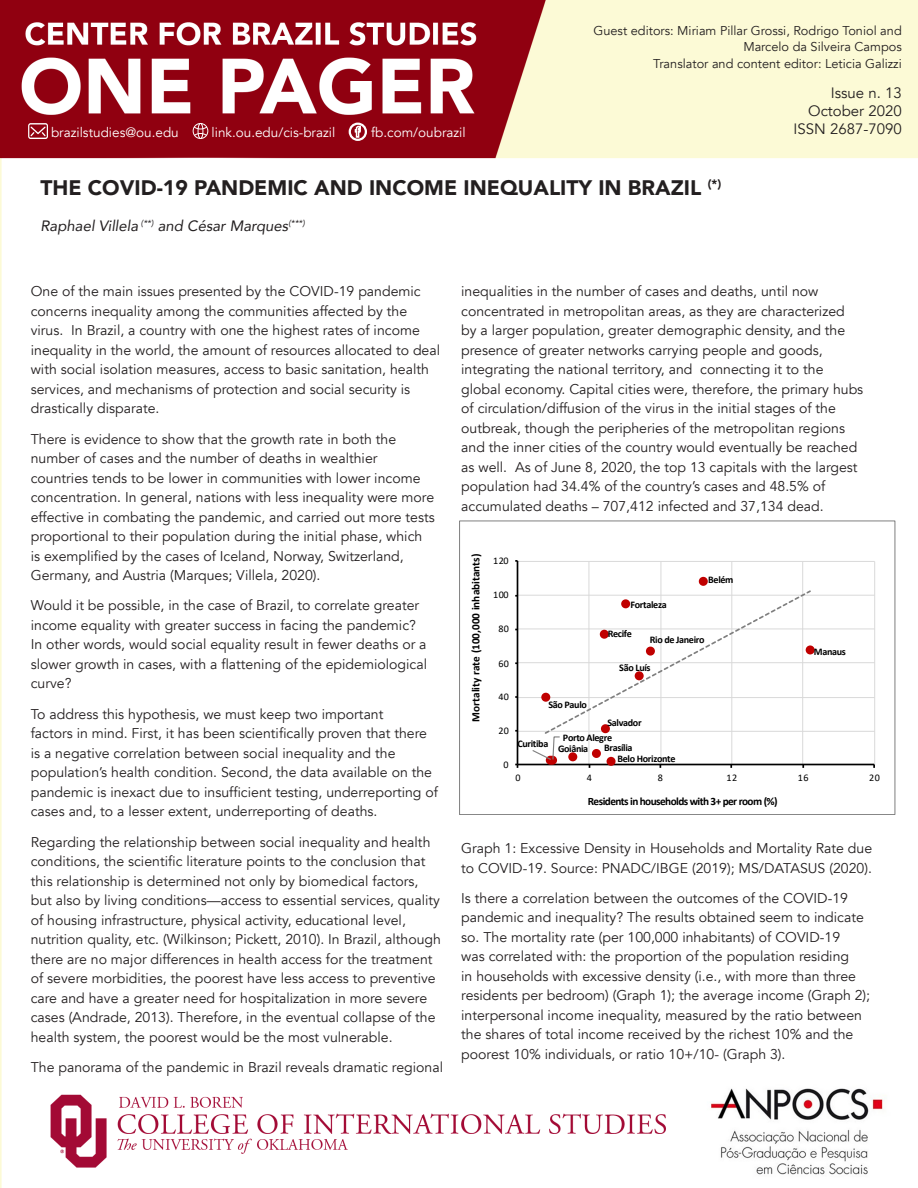
<style>
.page{position:relative;width:918px;height:1188px;background:#fff}
.page>*{position:absolute;margin:0;border:0;box-sizing:border-box;transform-origin:0 0}
.t1{font:900 21px "Avenir";color:#231f20}
.t2{font:italic 15px "Avenir";color:#231f20}
.t3{font:15px "Avenir";color:#231f20}
.t4{font:14.1px/19.5px "Avenir";color:#231f20}
.t5{font:13.5px "Avenir";color:#fff}
.t6{font:12.75px/15.3px "Avenir";color:#231f20;text-align:right}
.t7{font:700 11.25px "Calibri";letter-spacing:-.05em;color:#000}
.t8{font:700 11.25px "Calibri";color:#000}
.t9{font:700 10.2px/11.2px "Calibri";letter-spacing:-.035em;color:#000}
.t10{font:10.2px "Calibri";letter-spacing:.05em;color:#000}
</style>
<div class="page">
<img style="left:0;top:0;width:918px;height:1188px">
<div style="left:31px;top:282px;width:843px;height:792px;background:#fff"></div>
<svg style="left:193px;top:123px;width:15px;height:16px"></svg>
<svg style="left:28px;top:123px;width:20px;height:16px"></svg>
<div style="left:349px;top:123px;width:18px;height:18px;border:2px solid #fff;border-radius:8px"></div>
<svg style="left:354px;top:125px;width:8px;height:14px"></svg>
<div style="left:459px;top:520px;width:435px;height:294px;background:#fff"></div>
<hr style="left:518px;top:731px;width:357px;height:1px;background:#d9d9d9">
<hr style="left:518px;top:697px;width:357px;height:1px;background:#d9d9d9">
<hr style="left:518px;top:662px;width:357px;height:1px;background:#d9d9d9">
<hr style="left:518px;top:629px;width:357px;height:1px;background:#d9d9d9">
<hr style="left:518px;top:595px;width:357px;height:1px;background:#d9d9d9">
<hr style="left:518px;top:561px;width:357px;height:1px;background:#d9d9d9">
<hr style="left:589px;top:561px;width:1px;height:204px;background:#d9d9d9">
<hr style="left:661px;top:561px;width:1px;height:204px;background:#d9d9d9">
<hr style="left:731px;top:561px;width:1px;height:204px;background:#d9d9d9">
<hr style="left:802px;top:561px;width:1px;height:204px;background:#d9d9d9">
<hr style="left:874px;top:561px;width:1px;height:204px;background:#d9d9d9">
<hr style="left:517px;top:561px;width:1px;height:204px;background:#000">
<hr style="left:518px;top:764px;width:356px;height:1px;background:#000">
<div style="left:807px;top:647px;width:7px;height:6px;background:#c00000;border-radius:50%"></div>
<div style="left:806px;top:645px;width:9px;height:9px;border:2px solid #c00000;border-radius:50%"></div>
<div style="left:700px;top:578px;width:7px;height:7px;background:#c00000;border-radius:50%"></div>
<div style="left:699px;top:577px;width:9px;height:9px;border:2px solid #c00000;border-radius:50%"></div>
<svg style="left:531px;top:590px;width:280px;height:178px"></svg>
<div style="left:459px;top:521px;width:436px;height:294px;border:1px solid #7f7f7f"></div>
<p class="t5" style="left:51px;top:124px;width:129px">brazilstudies@ou.edu</p>
<p class="t5" style="left:212px;top:124px;width:125px">link.ou.edu/cis-brazil</p>
<p class="t5" style="left:371px;top:124px;width:96px">fb.com/oubrazil</p>
<p class="t6" style="left:594px;top:24px;width:310px">Guest editors: Miriam Pillar Grossi, Rodrigo Toniol and<br>Marcelo da Silveira Campos</p>
<p class="t6" style="left:653px;top:56px;width:250px">Translator and content editor: Leticia Galizzi</p>
<p class="t3" style="left:831px;top:84px;width:72px">Issue n. 13</p>
<p class="t3" style="left:808px;top:102px;width:95px">October 2020</p>
<p class="t3" style="left:794px;top:120px;width:110px">ISSN 2687-7090</p>
<p class="t1" style="left:40px;top:169px;width:682px">THE COVID-19 PANDEMIC AND INCOME INEQUALITY IN BRAZIL <sup>(*)</sup></p>
<p class="t2" style="left:40px;top:216px;width:266px">Raphael Villela <sup>(**)</sup> and César Marques<sup>(***)</sup></p>
<p class="t4" style="left:31px;top:282px;width:411px">One of the main issues presented by the COVID-19 pandemic concerns inequality among the communities affected by the virus. In Brazil, a country with one the highest rates of income inequality in the world, the amount of resources allocated to deal with social isolation measures, access to basic sanitation, health services, and mechanisms of protection and social security is drastically disparate.</p>
<p class="t4" style="left:31px;top:429px;width:405px">There is evidence to show that the growth rate in both the number of cases and the number of deaths in wealthier countries tends to be lower in communities with lower income concentration. In general, nations with less inequality were more effective in combating the pandemic, and carried out more tests proportional to their population during the initial phase, which is exemplified by the cases of Iceland, Norway, Switzerland, Germany, and Austria (Marques; Villela, 2020).</p>
<p class="t4" style="left:31px;top:596px;width:398px">Would it be possible, in the case of Brazil, to correlate greater income equality with greater success in facing the pandemic?<br>In other words, would social equality result in fewer deaths or a slower growth in cases, with a flattening of the epidemiological curve?</p>
<p class="t4" style="left:31px;top:704px;width:409px">To address this hypothesis, we must keep two important<br>factors in mind. First, it has been scientifically proven that there is a negative correlation between social inequality and the population’s health condition. Second, the data available on the pandemic is inexact due to insufficient testing, underreporting of cases and, to a lesser extent, underreporting of deaths.</p>
<p class="t4" style="left:31px;top:832px;width:412px">Regarding the relationship between social inequality and health conditions, the scientific literature points to the conclusion that this relationship is determined not only by biomedical factors, but also by living conditions—access to essential services, quality of housing infrastructure, physical activity, educational level, nutrition quality, etc. (Wilkinson; Pickett, 2010). In Brazil, although there are no major differences in health access for the treatment of severe morbidities, the poorest have less access to preventive care and have a greater need for hospitalization in more severe cases (Andrade, 2013). Therefore, in the eventual collapse of the health system, the poorest would be the most vulnerable.</p>
<p class="t4" style="left:31px;top:1057px;width:414px">The panorama of the pandemic in Brazil reveals dramatic regional</p>
<p class="t4" style="left:461px;top:282px;width:404px">inequalities in the number of cases and deaths, until now concentrated in metropolitan areas, as they are characterized by a larger population, greater demographic density, and the presence of greater networks carrying people and goods, integrating the national territory, and connecting it to the global economy. Capital cities were, therefore, the primary hubs of circulation/diffusion of the virus in the initial stages of the outbreak, though the peripheries of the metropolitan regions and the inner cities of the country would eventually be reached as well. As of June 8, 2020, the top 13 capitals with the largest population had 34.4% of the country’s cases and 48.5% of accumulated deaths – 707,412 infected and 37,134 dead.</p>
<p class="t8" style="left:468px;top:722px;width:169px;rotate:-90deg">Mortality rate (100,000 inhabitants)</p>
<p class="t10" style="left:493px;top:554px;width:17px">120</p>
<p class="t10" style="left:493px;top:588px;width:17px">100</p>
<p class="t10" style="left:498px;top:621px;width:12px">80</p>
<p class="t10" style="left:498px;top:656px;width:12px">60</p>
<p class="t10" style="left:498px;top:690px;width:12px">40</p>
<p class="t10" style="left:498px;top:724px;width:12px">20</p>
<p class="t10" style="left:503px;top:757px;width:7px">0</p>
<p class="t9" style="left:708px;top:574px;width:27px">Belém</p>
<p class="t9" style="left:631px;top:599px;width:38px">Fortaleza</p>
<p class="t9" style="left:608px;top:628px;width:26px">Recife</p>
<p class="t9" style="left:650px;top:634px;width:56px">Rio de Janeiro</p>
<p class="t9" style="left:548px;top:699px;width:40px">São Paulo</p>
<p class="t9" style="left:619px;top:662px;width:33px">São Luís</p>
<p class="t9" style="left:608px;top:717px;width:36px">Salvador</p>
<p class="t9" style="left:617px;top:753px;width:60px">Belo Horizonte</p>
<p class="t9" style="left:517px;top:737px;width:32px">Curitiba</p>
<p class="t9" style="left:558px;top:732px;width:56px;text-indent:5px">Porto Alegre<br>Goiânia</p>
<p class="t9" style="left:604px;top:742px;width:30px">Brasília</p>
<p class="t9" style="left:814px;top:646px;width:34px">Manaus</p>
<p class="t10" style="left:515px;top:771px;width:7px">0</p>
<p class="t10" style="left:587px;top:771px;width:7px">4</p>
<p class="t10" style="left:658px;top:771px;width:7px">8</p>
<p class="t10" style="left:727px;top:771px;width:12px">12</p>
<p class="t10" style="left:798px;top:771px;width:12px">16</p>
<p class="t10" style="left:869px;top:771px;width:12px">20</p>
<p class="t7" style="left:588px;top:793px;width:191px">Residents in households with 3+ per room (%)</p>
<p class="t4" style="left:461px;top:839px;width:413px">Graph 1: Excessive Density in Households and Mortality Rate due to COVID-19. Source: PNADC/IBGE (2019); MS/DATASUS (2020).</p>
<p class="t4" style="left:461px;top:889px;width:410px">Is there a correlation between the outcomes of the COVID-19 pandemic and inequality? The results obtained seem to indicate so. The mortality rate (per 100,000 inhabitants) of COVID-19<br>was correlated with: the proportion of the population residing<br>in households with excessive density (i.e., with more than three residents per bedroom) (Graph 1); the average income (Graph 2); interpersonal income inequality, measured by the ratio between the shares of total income received by the richest 10% and the poorest 10% individuals, or ratio 10+/10- (Graph 3).</p>
</div>
